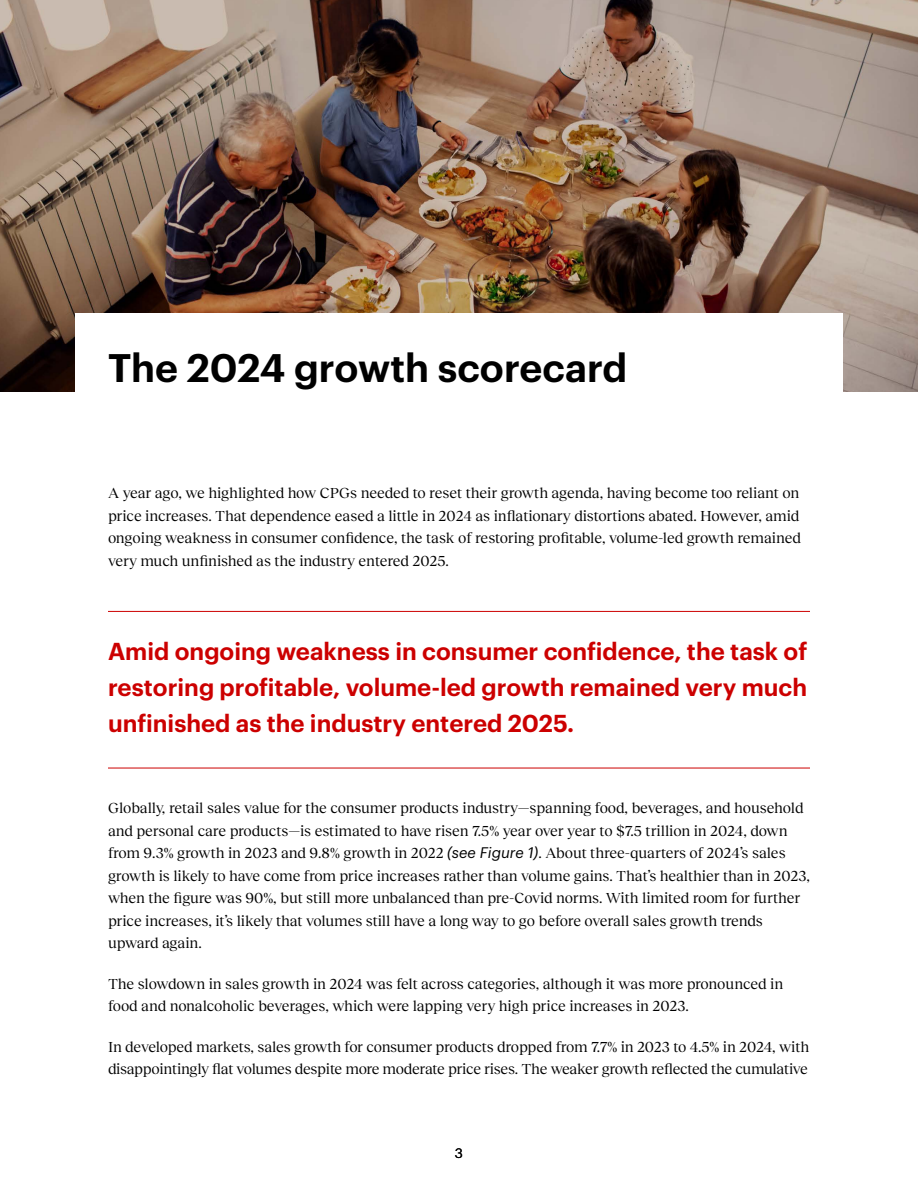
<style>
.page{position:relative;width:918px;height:1188px;background:#fff}
.page>*{position:absolute;margin:0;border:0;box-sizing:border-box;transform-origin:0 0}
.Article_Divider-Title{font:600 39px "Graphik";color:#000}
.Callout_Attribution{font:600 24px/36px "Graphik";color:#c00;text-align:justify}
.Body_Text{font:15px/22.5px "Reckless Neue";letter-spacing:-.005em;color:#000}
.t1{font:13.5px "Graphik";color:#000}
.s1{font-family:"Graphik";font-style:italic}
</style>
<div class="page">
<img style="left:0;top:0;width:918px;height:391px">
<div style="left:75px;top:313px;width:768px;height:84px;background:#fff"></div>
<hr style="left:108px;top:611px;width:702px;height:1px;background:#c00">
<hr style="left:108px;top:768px;width:702px;height:1px;background:#c00">
<p class="Article_Divider-Title" style="left:108px;top:338px;width:521px">The 2024 growth scorecard</p>
<p class="Body_Text" style="left:108px;top:481px;width:694px;text-align:justify">A year ago, we highlighted how CPGs needed to reset their growth agenda, having become too reliant on price increases. That dependence eased a little in 2024 as inflationary distortions abated. However, amid ongoing weakness in consumer confidence, the task of restoring profitable, volume-led growth remained very much unfinished as the industry entered 2025.</p>
<p class="Callout_Attribution" style="left:108px;top:631px;width:701px">Amid ongoing weakness in consumer confidence, the task of restoring profitable, volume-led growth remained very much unfinished as the industry entered 2025.</p>
<p class="Body_Text" style="left:108px;top:796px;width:704px">Globally, retail sales value for the consumer products industry—spanning food, beverages, and household and personal care products—is estimated to have risen 7.5% year over year to $7.5 trillion in 2024, down from 9.3% growth in 2023 and 9.8% growth in 2022 <span class="s1">(see Figure 1)</span>. About three-quarters of 2024’s sales growth is likely to have come from price increases rather than volume gains. That’s healthier than in 2023, when the figure was 90%, but still more unbalanced than pre-Covid norms. With limited room for further price increases, it’s likely that volumes still have a long way to go before overall sales growth trends upward again.</p>
<p class="Body_Text" style="left:108px;top:971px;width:677px">The slowdown in sales growth in 2024 was felt across categories, although it was more pronounced in food and nonalcoholic beverages, which were lapping very high price increases in 2023.</p>
<p class="Body_Text" style="left:108px;top:1034px;width:703px">In developed markets, sales growth for consumer products dropped from 7.7% in 2023 to 4.5% in 2024, with disappointingly flat volumes despite more moderate price rises. The weaker growth reflected the cumulative</p>
<p class="t1" style="left:455px;top:1143px;width:10px">3</p>
</div>
